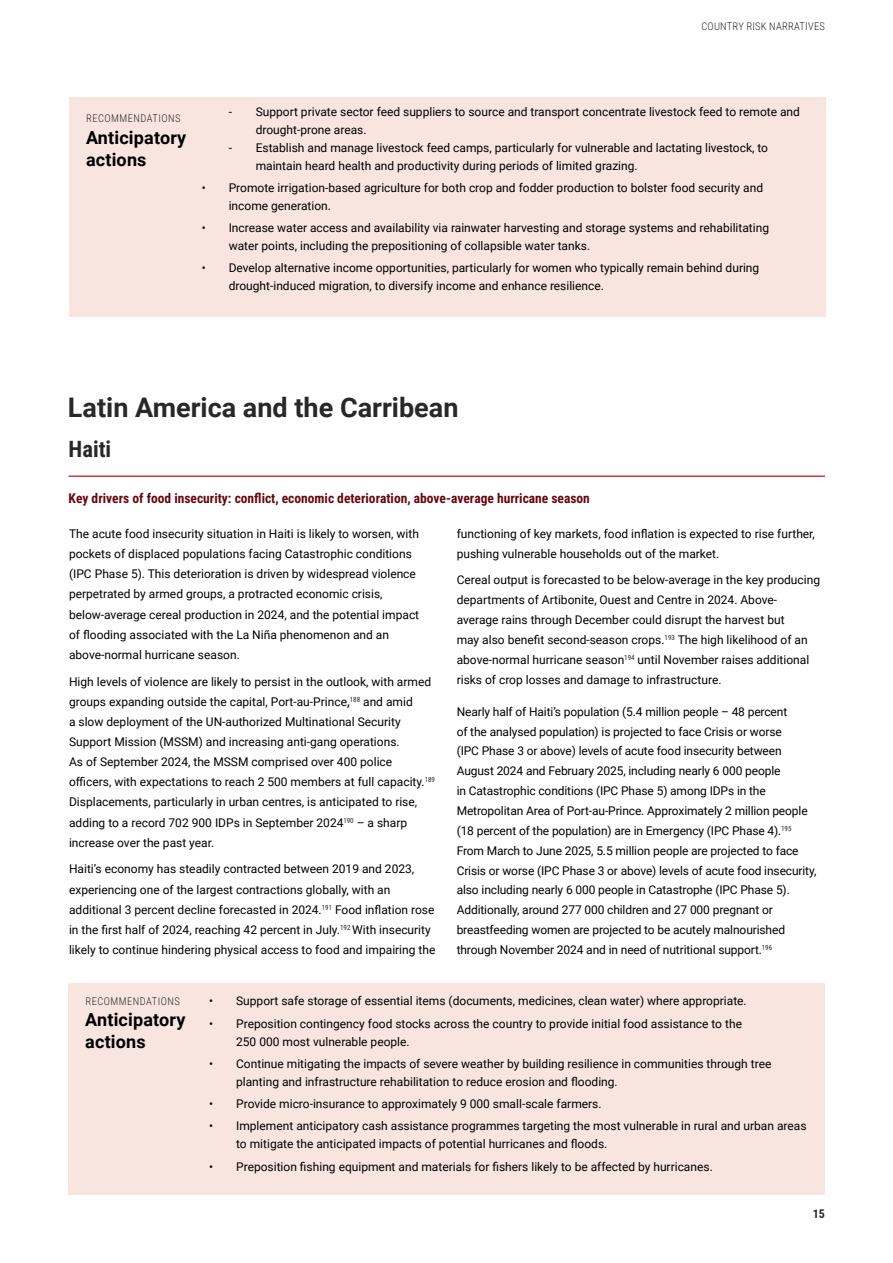
<style>
.page{position:relative;width:893px;height:1263px;background:#fff}
.page>*{position:absolute;margin:0;border:0;box-sizing:border-box;transform-origin:0 0}
.t1{font:700 27px "Roboto";color:#292829}
.t2{font:22.5px "Roboto Condensed";color:#292829}
.t3{font:700 18px/21.6px "Roboto";letter-spacing:.01em;color:#000}
.t4{font:13.5px "Roboto Condensed";color:#660910}
.t5{font:12px/20.1px "Roboto";color:#000}
.t6{font:12px "Roboto Condensed";color:#292829}
.t7{font:300 10.5px "Roboto Condensed";letter-spacing:.045em;color:#292829}
.t8{font:300 10.5px "Roboto Condensed";letter-spacing:.025em;color:#292829}
.s1{font-size:14.25px}
</style>
<div class="page">
<hr style="left:69px;top:475px;width:756px;height:2px;background:#d03544">
<div style="left:68px;top:983px;width:757px;height:212px;background:#f8e5e0"></div>
<div style="left:69px;top:98px;width:756px;height:219px;background:#f8e5e0"></div>
<p class="t8" style="left:701px;top:19px;width:125px">COUNTRY RISK NARRATIVES</p>
<p class="t7" style="left:86px;top:111px;width:96px">RECOMMENDATIONS</p>
<h3 class="t3" style="left:86px;top:126px;width:102px">Anticipatory actions</h3>
<p class="t5" style="left:256px;top:102px;width:546px;line-height:18px;text-indent:-27px">- Support private sector feed suppliers to source and transport concentrate livestock feed to remote and drought-prone areas.</p>
<p class="t5" style="left:256px;top:138px;width:514px;line-height:18px;text-indent:-27px">- Establish and manage livestock feed camps, particularly for vulnerable and lactating livestock, to maintain heard health and productivity during periods of limited grazing.</p>
<p class="t5" style="left:229px;top:178px;width:536px;line-height:18px;text-indent:-27px">• Promote irrigation-based agriculture for both crop and fodder production to bolster food security and income generation.</p>
<p class="t5" style="left:229px;top:218px;width:542px;line-height:18px;text-indent:-27px">• Increase water access and availability via rainwater harvesting and storage systems and rehabilitating water points, including the prepositioning of collapsible water tanks.</p>
<p class="t5" style="left:229px;top:259px;width:532px;line-height:18px;text-indent:-27px">• Develop alternative income opportunities, particularly for women who typically remain behind during drought-induced migration, to diversify income and enhance resilience.</p>
<h1 class="t1" style="left:68px;top:389px;width:392px">Latin America and the Carribean</h1>
<h2 class="t2" style="left:69px;top:433px;width:44px">Haiti</h2>
<p class="t4" style="left:69px;top:489px;width:523px">Key drivers of food insecurity: conflict, economic deterioration, above-average hurricane season</p>
<p class="t5" style="left:69px;top:523px;width:352px">The acute food insecurity situation in Haiti is likely to worsen, with pockets of displaced populations facing Catastrophic conditions (IPC Phase 5). This deterioration is driven by widespread violence perpetrated by armed groups, a protracted economic crisis, below‑average cereal production in 2024, and the potential impact of flooding associated with the La Niña phenomenon and an above‑normal hurricane season.</p>
<p class="t5" style="left:69px;top:671px;width:367px">High levels of violence are likely to persist in the outlook, with armed groups expanding outside the capital, Port-au-Prince<span class="s1">,</span><sup>188</sup> and amid<br>a slow deployment of the UN-authorized Multinational Security Support Mission (MSSM) and increasing anti-gang operations.<br>As of September 2024, the MSSM comprised over 400 police officers, with expectations to reach 2 500 members at full capacity.<sup>189<br></sup>Displacements, particularly in urban centres, is anticipated to rise, adding to a record 702 900 IDPs in September 2024<sup>190</sup> – a sharp increase over the past year.</p>
<p class="t5" style="left:69px;top:859px;width:368px">Haiti’s economy has steadily contracted between 2019 and 2023, experiencing one of the largest contractions globally, with an additional 3 percent decline forecasted in 2024.<sup>191</sup> Food inflation rose in the first half of 2024, reaching 42 percent in July.<sup>192</sup> With insecurity likely to continue hindering physical access to food and impairing the</p>
<p class="t5" style="left:457px;top:523px;width:360px">functioning of key markets, food inflation is expected to rise further, pushing vulnerable households out of the market.</p>
<p class="t5" style="left:457px;top:570px;width:365px">Cereal output is forecasted to be below-average in the key producing departments of Artibonite, Ouest and Centre in 2024. Above&shy;average rains through December could disrupt the harvest but<br>may also benefit second-season crops.<sup>193</sup> The high likelihood of an above‑normal hurricane season<sup>194</sup> until November raises additional risks of crop losses and damage to infrastructure.</p>
<p class="t5" style="left:457px;top:701px;width:361px">Nearly half of Haiti’s population (5.4 million people – 48 percent<br>of the analysed population) is projected to face Crisis or worse<br>(IPC Phase 3 or above) levels of acute food insecurity between August 2024 and February 2025, including nearly 6 000 people<br>in Catastrophic conditions (IPC Phase 5) among IDPs in the Metropolitan Area of Port-au-Prince. Approximately 2 million people (18 percent of the population) are in Emergency (IPC Phase 4).<sup>195<br></sup>From March to June 2025, 5.5 million people are projected to face Crisis or worse (IPC Phase 3 or above) levels of acute food insecurity, also including nearly 6 000 people in Catastrophe (IPC Phase 5).<br>Additionally, around 277 000 children and 27 000 pregnant or breastfeeding women are projected to be acutely malnourished through November 2024 and in need of nutritional support.<sup>196</sup></p>
<p class="t7" style="left:85px;top:993px;width:96px">RECOMMENDATIONS</p>
<h3 class="t3" style="left:85px;top:1008px;width:102px">Anticipatory actions</h3>
<p class="t5" style="left:209px;top:990px;width:539px">• Support safe storage of essential items (documents, medicines, clean water) where appropriate.</p>
<p class="t5" style="left:236px;top:1014px;width:507px;line-height:18px;text-indent:-27px">• Preposition contingency food stocks across the country to provide initial food assistance to the<br>250 000 most vulnerable people.</p>
<p class="t5" style="left:236px;top:1054px;width:537px;line-height:18px;text-indent:-27px">• Continue mitigating the impacts of severe weather by building resilience in communities through tree planting and infrastructure rehabilitation to reduce erosion and flooding.</p>
<p class="t5" style="left:209px;top:1093px;width:394px">• Provide micro-insurance to approximately 9 000 small-scale farmers.</p>
<p class="t5" style="left:236px;top:1116px;width:572px;line-height:18px;text-indent:-27px">• Implement anticipatory cash assistance programmes targeting the most vulnerable in rural and urban areas to mitigate the anticipated impacts of potential hurricanes and floods.</p>
<p class="t5" style="left:209px;top:1156px;width:505px">• Preposition fishing equipment and materials for fishers likely to be affected by hurricanes.</p>
<p class="t6" style="left:813px;top:1205px;width:14px">15</p>
</div>
